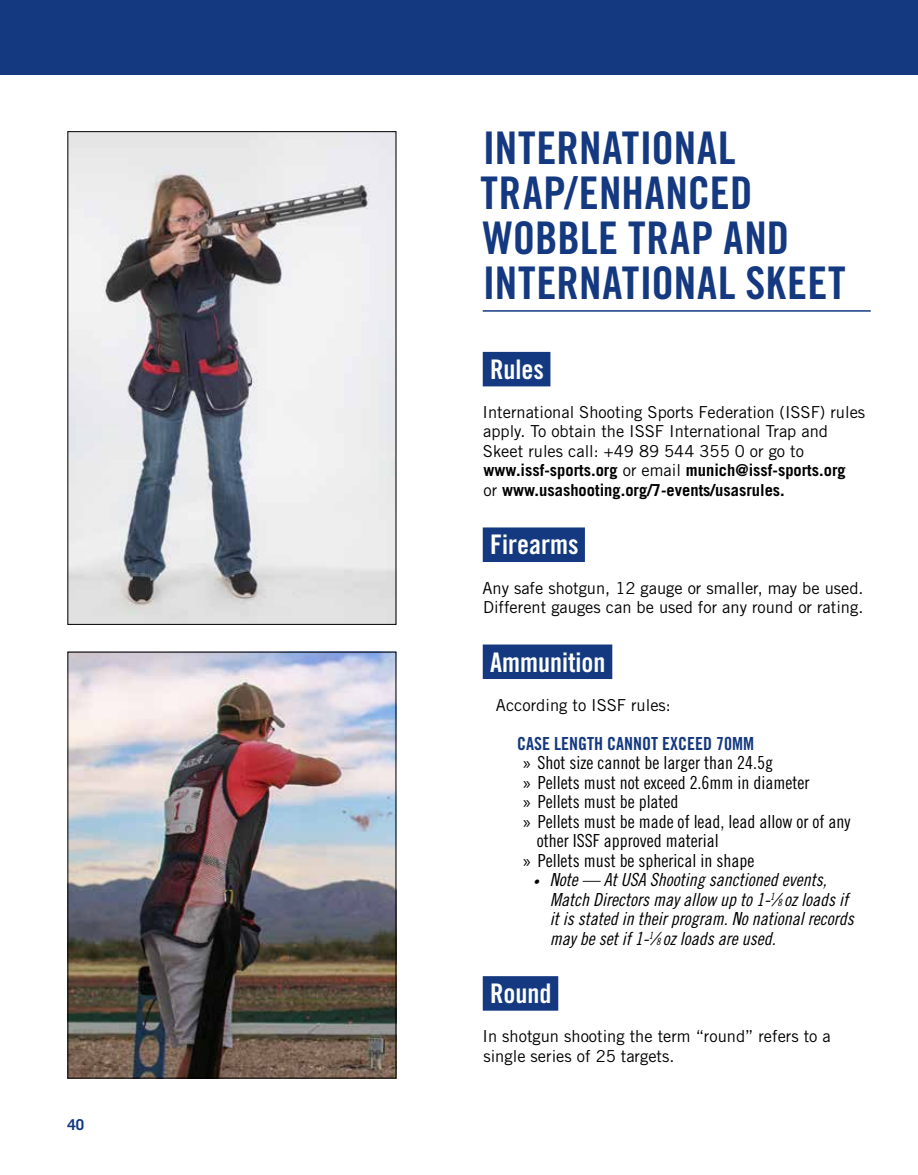
<style>
.page{position:relative;width:918px;height:1175px;background:#fff}
.page>*{position:absolute;margin:0;border:0;box-sizing:border-box;transform-origin:0 0}
.t1{font:45px/45px "Trade Gothic LT Std Bd Cn 20";letter-spacing:.01em;color:#143980}
.t2{font:27px "Trade Gothic LT Std Bd Cn 20";color:#fff}
.t3{font:18px "Trade Gothic LT Std Cn 18";color:#000}
.t4{font:18px/19.5px "Trade Gothic LT Std Cn 18 Obl";color:#000}
.t5{font:18px "Trade Gothic LT Std Bd Cn 20";color:#143980}
.t6{font:16.5px/19.5px "Trade Gothic LT Std";color:#000}
.t7{font:700 15px "Trade Gothic LT Std";color:#143980}
.s1{font-weight:700}
.s2{font-family:"Myriad Pro"}
.s3{font-size:12px}
.s4{font-size:9.9px}
</style>
<div class="page">
<div style="left:0;top:0;width:918px;height:74px;background:#143980"></div>
<hr style="left:483px;top:310px;width:388px;height:2px;background:#143980">
<div style="left:483px;top:352px;width:67px;height:34px;background:#143980"></div>
<div style="left:483px;top:527px;width:102px;height:35px;background:#143980"></div>
<div style="left:483px;top:644px;width:129px;height:35px;background:#143980"></div>
<div style="left:483px;top:976px;width:75px;height:34px;background:#143980"></div>
<img style="left:69px;top:133px;width:325px;height:489px">
<img style="left:70px;top:653px;width:324px;height:423px">
<p class="t7" style="left:68px;top:1115px;width:18px">40</p>
<h1 class="t1" style="left:481px;top:125px;width:367px">INTERNATIONAL<br>TRAP/ENHANCED<br>WOBBLE TRAP AND<br>INTERNATIONAL SKEET</h1>
<h2 class="t2" style="left:490px;top:353px;width:55px">Rules</h2>
<p class="t6" style="left:483px;top:402px;width:384px">International Shooting Sports Federation (ISSF) rules apply. To obtain the ISSF International Trap and Skeet rules call: +49 89 544 355 0 or go to <span class="s1">www.issf-sports.org</span> or email <span class="s1">munich@issf-sports.org<br></span>or <span class="s1">www.usashooting.org/7-events/usasrules.</span></p>
<h2 class="t2" style="left:490px;top:528px;width:90px">Firearms</h2>
<p class="t6" style="left:482px;top:577px;width:383px">Any safe shotgun, 12 gauge or smaller, may be used.<br>Different gauges can be used for any round or rating.</p>
<h2 class="t2" style="left:490px;top:645px;width:117px">Ammunition</h2>
<p class="t6" style="left:496px;top:694px;width:177px">According to ISSF rules:</p>
<p class="t5" style="left:517px;top:732px;width:238px">CASE LENGTH CANNOT EXCEED 70MM</p>
<p class="t3" style="left:523px;top:752px;width:252px"><span class="s2">»</span> Shot size cannot be larger than 24.5g</p>
<p class="t3" style="left:523px;top:771px;width:288px"><span class="s2">»</span> Pellets must not exceed 2.6mm in diameter</p>
<p class="t3" style="left:523px;top:791px;width:157px"><span class="s2">»</span> Pellets must be plated</p>
<p class="t3" style="left:523px;top:810px;width:329px"><span class="s2">»</span> Pellets must be made of lead, lead allow or of any</p>
<p class="t3" style="left:537px;top:830px;width:183px">other ISSF approved material</p>
<p class="t3" style="left:523px;top:849px;width:233px"><span class="s2">»</span> Pellets must be spherical in shape</p>
<p class="t4" style="left:550px;top:870px;width:306px;text-indent:-17px"><span class="s3">•</span> Note — At USA Shooting sanctioned events, Match Directors may allow up to 1-<sup>1</sup>⁄<span class="s4">8</span> oz loads if it is stated in their program. No national records may be set if 1-<sup>1</sup>⁄<span class="s4">8</span> oz loads are used.</p>
<h2 class="t2" style="left:490px;top:977px;width:63px">Round</h2>
<p class="t6" style="left:483px;top:1026px;width:350px">In shotgun shooting the term “round” refers to a single series of 25 targets.</p>
</div>
